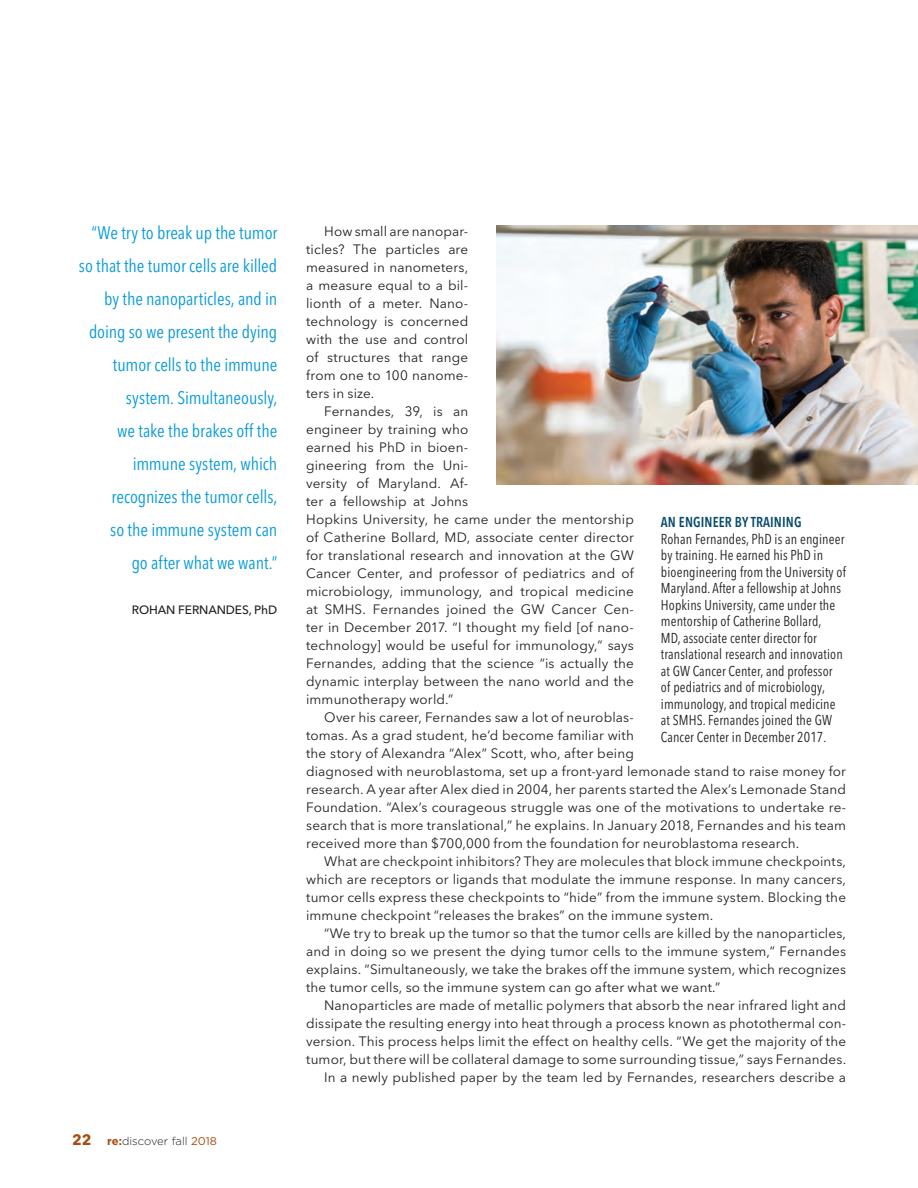
<style>
.page{position:relative;width:918px;height:1188px;background:#fff}
.page>*{position:absolute;margin:0;border:0;box-sizing:border-box;transform-origin:0 0}
.t1{font:condensed 18px/33px "Avenir Next LT Pro";letter-spacing:-.005em;color:#069ad9;text-align:right}
.t2{font:condensed 14.25px "Avenir Next LT Pro";letter-spacing:.01em;color:#231f20;scale:.96 1}
.t3{font:600 condensed 14.25px "Avenir Next LT Pro";letter-spacing:.01em;color:#074b6e;scale:.96 1}
.t4{font:13.5px/18px "Avenir Next LT Pro";letter-spacing:.01em;color:#231f20;text-align:justify}
.t5{font:500 12px "Avenir Next LT Pro";letter-spacing:-.01em;color:#231f20}
.t6{font:300 11.25px "Gotham";color:#231f20}
.s1{font-family:"Avenir Next LT Pro";font-weight:700;font-size:15px;color:#a84c13}
.s2{font-weight:700;color:#a84c13}
.s3{font-weight:400;color:#a84c13}
</style>
<div class="page">
<img style="left:497px;top:226px;width:421px;height:259px">
<h4 class="t1" style="left:79px;top:216px;width:200px">“We try to break up the tumor so that the tumor cells are killed by the nanoparticles, and in doing so we present the dying tumor cells to the immune system. Simultaneously,<br>we take the brakes off the immune system, which recognizes the tumor cells,<br>so the immune system can<br>go after what we want.”</h4>
<p class="t5" style="left:132px;top:603px;width:147px">ROHAN FERNANDES, PhD</p>
<p class="t6" style="left:72px;top:1134px;width:146px"><span class="s1">22</span> <span class="s2">re:</span>discover fall <span class="s3">2018</span></p>
<p class="t4" style="left:306px;top:222px;width:164px;text-indent:18px">How small are nanopar&shy;ticles? The particles are measured in nanometers, a measure equal to a bil&shy;lionth of a meter. Nano&shy;technology is concerned with the use and control of structures that range from one to 100 nanome&shy;ters in size.</p>
<p class="t4" style="left:306px;top:402px;width:164px;text-indent:18px">Fernandes, 39, is an engineer by training who earned his PhD in bioen&shy;gineering from the Uni&shy;versity of Maryland. Af-</p>
<p class="t4" style="left:306px;top:492px;width:329px">ter a fellowship at Johns<br>Hopkins University, he came under the mentorship</p>
<p class="t3" style="left:661px;top:514px;width:148px">AN ENGINEER BY TRAINING</p>
<p class="t4" style="left:306px;top:528px;width:329px">of Catherine Bollard, MD, associate center director</p>
<p class="t2" style="left:661px;top:530px;width:193px">Rohan Fernandes, PhD is an engineer</p>
<p class="t4" style="left:306px;top:546px;width:329px">for translational research and innovation at the GW</p>
<p class="t2" style="left:661px;top:547px;width:171px">by training. He earned his PhD in</p>
<p class="t4" style="left:306px;top:564px;width:330px">Cancer Center, and professor of pediatrics and of</p>
<p class="t2" style="left:661px;top:563px;width:194px">bioengineering from the University of</p>
<p class="t4" style="left:306px;top:582px;width:329px">microbiology, immunology, and tropical medicine</p>
<p class="t2" style="left:661px;top:580px;width:189px">Maryland. After a fellowship at Johns</p>
<p class="t2" style="left:661px;top:596px;width:183px">Hopkins University, came under the</p>
<p class="t4" style="left:306px;top:600px;width:329px">at SMHS. Fernandes joined the GW Cancer Cen-</p>
<p class="t2" style="left:661px;top:613px;width:169px">mentorship of Catherine Bollard,</p>
<p class="t4" style="left:306px;top:618px;width:329px">ter in December 2017. “I thought my feld [of nano-</p>
<p class="t2" style="left:661px;top:629px;width:164px">MD, associate center director for</p>
<p class="t4" style="left:306px;top:636px;width:329px">technology] would be useful for immunology,” says</p>
<p class="t2" style="left:661px;top:646px;width:191px">translational research and innovation</p>
<p class="t4" style="left:306px;top:654px;width:329px">Fernandes, adding that the science “is actually the</p>
<p class="t2" style="left:661px;top:662px;width:180px">at GW Cancer Center, and professor</p>
<p class="t4" style="left:306px;top:672px;width:329px">dynamic interplay between the nano world and the</p>
<p class="t2" style="left:661px;top:679px;width:172px">of pediatrics and of microbiology,</p>
<p class="t4" style="left:306px;top:690px;width:149px">immunotherapy world.”</p>
<p class="t2" style="left:661px;top:695px;width:183px">immunology, and tropical medicine</p>
<p class="t4" style="left:324px;top:708px;width:311px">Over his career, Fernandes saw a lot of neuroblas-</p>
<p class="t2" style="left:661px;top:712px;width:180px">at SMHS. Fernandes joined the GW</p>
<p class="t4" style="left:306px;top:726px;width:329px">tomas. As a grad student, he’d become familiar with</p>
<p class="t2" style="left:661px;top:728px;width:174px">Cancer Center in December 2017.</p>
<p class="t4" style="left:306px;top:744px;width:329px">the story of Alexandra “Alex” Scott, who, after being</p>
<p class="t4" style="left:306px;top:762px;width:541px">diagnosed with neuroblastoma, set up a front-yard lemonade stand to raise money for</p>
<p class="t4" style="left:306px;top:780px;width:542px">research. A year after Alex died in 2004, her parents started the Alex’s Lemonade Stand</p>
<p class="t4" style="left:306px;top:798px;width:541px">Foundation. “Alex’s courageous struggle was one of the motivations to undertake re-</p>
<p class="t4" style="left:306px;top:816px;width:542px">search that is more translational,” he explains. In January 2018, Fernandes and his team</p>
<p class="t4" style="left:306px;top:834px;width:495px">received more than $700,000 from the foundation for neuroblastoma research.</p>
<p class="t4" style="left:324px;top:852px;width:524px">What are checkpoint inhibitors? They are molecules that block immune checkpoints,</p>
<p class="t4" style="left:306px;top:870px;width:541px">which are receptors or ligands that modulate the immune response. In many cancers,</p>
<p class="t4" style="left:306px;top:888px;width:541px">tumor cells express these checkpoints to “hide” from the immune system. Blocking the</p>
<p class="t4" style="left:306px;top:906px;width:409px">immune checkpoint “releases the brakes” on the immune system.</p>
<p class="t4" style="left:324px;top:924px;width:523px">“We try to break up the tumor so that the tumor cells are killed by the nanoparticles,</p>
<p class="t4" style="left:306px;top:942px;width:541px">and in doing so we present the dying tumor cells to the immune system,” Fernandes</p>
<p class="t4" style="left:306px;top:960px;width:541px">explains. “Simultaneously, we take the brakes off the immune system, which recognizes</p>
<p class="t4" style="left:306px;top:978px;width:416px">the tumor cells, so the immune system can go after what we want.”</p>
<p class="t4" style="left:324px;top:996px;width:523px">Nanoparticles are made of metallic polymers that absorb the near infrared light and</p>
<p class="t4" style="left:306px;top:1014px;width:541px">dissipate the resulting energy into heat through a process known as photothermal con-</p>
<p class="t4" style="left:306px;top:1032px;width:542px">version. This process helps limit the effect on healthy cells. “We get the majority of the</p>
<p class="t4" style="left:306px;top:1050px;width:542px">tumor, but there will be collateral damage to some surrounding tissue,” says Fernandes.</p>
<p class="t4" style="left:324px;top:1068px;width:524px">In a newly published paper by the team led by Fernandes, researchers describe a</p>
</div>
